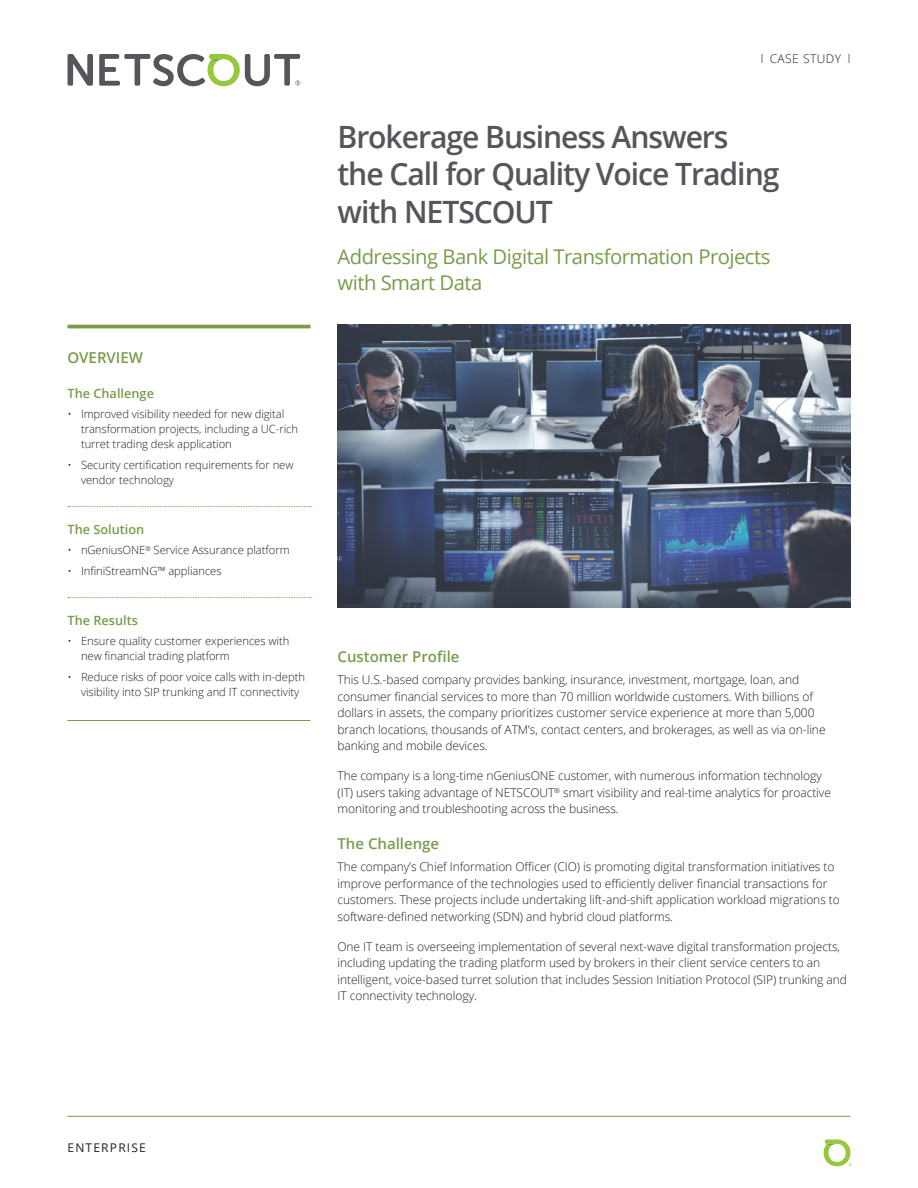
<style>
.page{position:relative;width:918px;height:1188px;background:#fff}
.page>*{position:absolute;margin:0;border:0;box-sizing:border-box;transform-origin:0 0}
.Document_Title{font:600 30.75px/37.5px "Open Sans";letter-spacing:-.035em;color:#55565b}
.Subtitle{font:20.25px/25.5px "Open Sans";letter-spacing:-.025em;color:#789c4a}
.Level_1_-_Heading{font:600 15px "Open Sans";color:#789c4a}
.Level_1_-_Section_He{font:600 15px "Open Sans";color:#789c4a}
.Level_2_-_Heading{font:600 12.75px "Open Sans";color:#789c4a}
.Body{font:300 12px/16.5px "Open Sans";letter-spacing:-.005em;color:#231f20}
.Body-2{font:300 12px "Open Sans";letter-spacing:.04em;color:#231f20}
.t1{font:12px "Open Sans";letter-spacing:.1em;color:#231f20}
.t2{font:300 11.25px/15px "Open Sans";letter-spacing:-.005em;color:#231f20}
</style>
<div class="page">
<svg style="left:68px;top:54px;width:25px;height:32px"></svg>
<svg style="left:99px;top:54px;width:201px;height:32px"></svg>
<hr style="left:68px;top:1116px;width:782px;height:1px;background:#789c4a">
<svg style="left:824px;top:1139px;width:28px;height:27px"></svg>
<img style="left:338px;top:324px;width:512px;height:284px">
<hr style="left:68px;top:325px;width:242px;height:3px;background:#789c4a">
<svg style="left:68px;top:506px;width:243px;height:1px"></svg>
<svg style="left:68px;top:597px;width:243px;height:1px"></svg>
<hr style="left:68px;top:720px;width:242px;height:1px;background:#789c4a">
<p class="Level_1_-_Section_He" style="left:68px;top:347px;width:77px">OVERVIEW</p>
<p class="Level_2_-_Heading" style="left:68px;top:385px;width:88px">The Challenge</p>
<p class="t2" style="left:81px;top:406px;width:219px;text-indent:-14px">• Improved visibility needed for new digital transformation projects, including a UC‑rich turret trading desk application</p>
<p class="t2" style="left:81px;top:457px;width:214px;text-indent:-14px">• Security certification requirements for new vendor technology</p>
<p class="Level_2_-_Heading" style="left:68px;top:521px;width:78px">The Solution</p>
<p class="t2" style="left:68px;top:542px;width:224px">• nGeniusONE<sup>®</sup> Service Assurance platform</p>
<p class="t2" style="left:68px;top:563px;width:156px">• InfiniStreamNG™ appliances</p>
<p class="Level_2_-_Heading" style="left:68px;top:612px;width:72px">The Results</p>
<p class="t2" style="left:81px;top:634px;width:210px;text-indent:-14px">• Ensure quality customer experiences with new financial trading platform</p>
<p class="t2" style="left:81px;top:669px;width:226px;text-indent:-14px">• Reduce risks of poor voice calls with in-depth visibility into SIP trunking and IT connectivity</p>
<p class="Body-2" style="left:761px;top:51px;width:91px">l CASE STUDY l</p>
<p class="Document_Title" style="left:338px;top:117px;width:444px">Brokerage Business Answers the Call for Quality Voice Trading with NETSCOUT</p>
<p class="Subtitle" style="left:338px;top:244px;width:434px">Addressing Bank Digital Transformation Projects with Smart Data</p>
<p class="Level_1_-_Heading" style="left:338px;top:646px;width:124px">Customer Profile</p>
<p class="Body" style="left:338px;top:671px;width:490px">This U.S.-based company provides banking, insurance, investment, mortgage, loan, and consumer financial services to more than 70 million worldwide customers. With billions of dollars in assets, the company prioritizes customer service experience at more than 5,000 branch locations, thousands of ATM’s, contact centers, and brokerages, as well as via on-line banking and mobile devices.</p>
<p class="Body" style="left:338px;top:767px;width:495px">The company is a long-time nGeniusONE customer, with numerous information technology (IT) users taking advantage of NETSCOUT<sup>®</sup> smart visibility and real-time analytics for proactive monitoring and troubleshooting across the business.</p>
<p class="Level_1_-_Heading" style="left:338px;top:834px;width:103px">The Challenge</p>
<p class="Body" style="left:338px;top:858px;width:504px">The company’s Chief Information Officer (CIO) is promoting digital transformation initiatives to improve performance of the technologies used to efficiently deliver financial transactions for customers. These projects include undertaking lift-and-shift application workload migrations to software-defined networking (SDN) and hybrid cloud platforms.</p>
<p class="Body" style="left:338px;top:938px;width:511px">One IT team is overseeing implementation of several next-wave digital transformation projects, including updating the trading platform used by brokers in their client service centers to an intelligent, voice-based turret solution that includes Session Initiation Protocol (SIP) trunking and IT connectivity technology.</p>
<p class="t1" style="left:68px;top:1139px;width:80px">ENTERPRISE</p>
</div>
